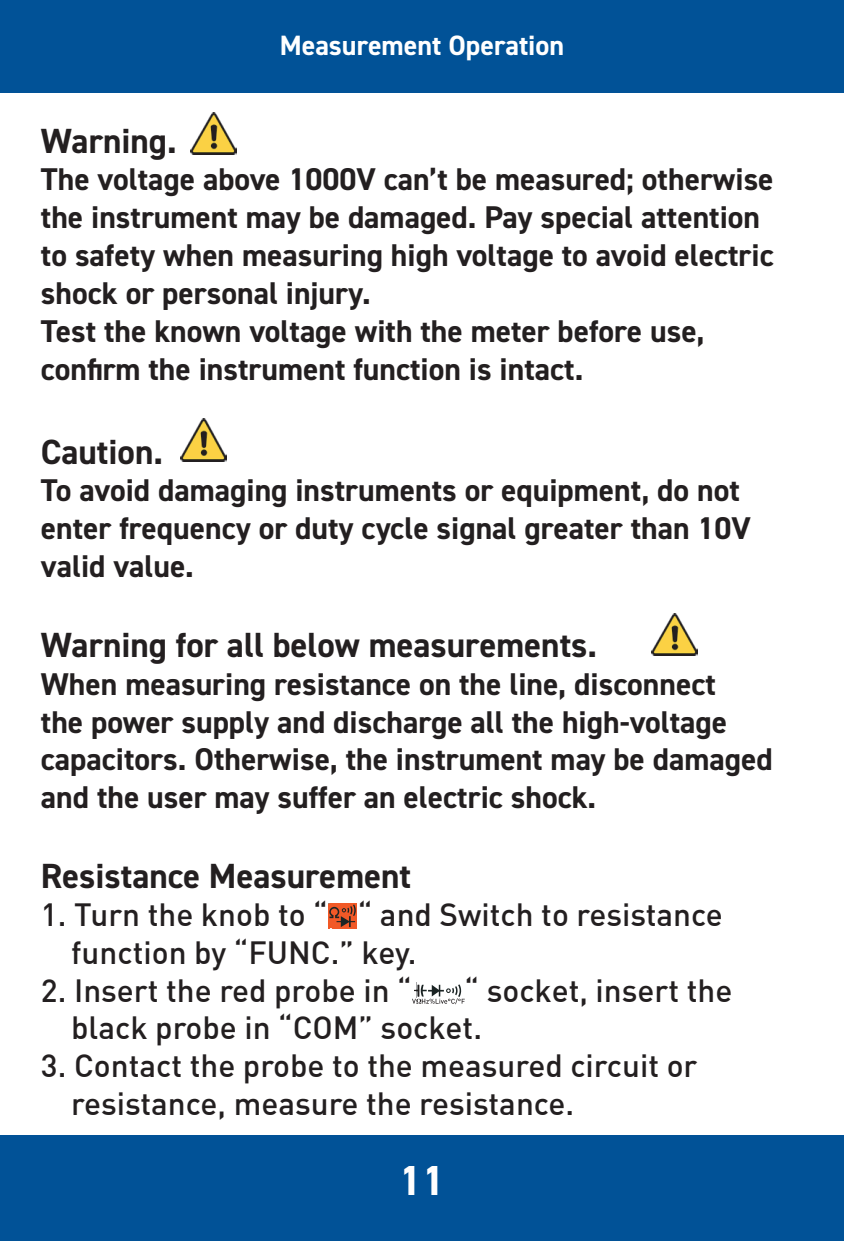
<style>
.page{position:relative;width:844px;height:1241px;background:#fff}
.page>*{position:absolute;margin:0;border:0;box-sizing:border-box;transform-origin:0 0}
.t1{font:700 42px "DIN2014";color:#fff}
.t2{font:700 35px "DIN2014";color:#231f20}
.t3{font:700 31.5px/37.8px "DIN2014";color:#231f20}
.t4{font:500 31.5px "DIN";color:#231f20}
.t5{font:700 28px "DIN2014";color:#fff}
</style>
<div class="page">
<div style="left:0;top:0;width:843px;height:93px;background:#015297"></div>
<div style="left:0;top:1135px;width:843px;height:105px;background:#015297"></div>
<img style="left:180px;top:419px;width:46px;height:42px">
<img style="left:191px;top:113px;width:45px;height:42px">
<img style="left:651px;top:613px;width:46px;height:42px">
<svg style="left:412px;top:984px;width:52px;height:20px"></svg>
<div style="left:328px;top:903px;width:29px;height:25px;background:#f15923"></div>
<svg style="left:328px;top:903px;width:28px;height:25px"></svg>
<p class="t5" style="left:279px;top:27px;width:286px">Measurement Operation</p>
<p class="t2" style="left:41px;top:117px;width:137px">Warning.</p>
<p class="t3" style="left:41px;top:160px;width:734px">The voltage above 1000V can’t be measured; otherwise the instrument may be damaged. Pay special attention to safety when measuring high voltage to avoid electric shock or personal injury.</p>
<p class="t3" style="left:41px;top:311px;width:665px">Test the known voltage with the meter before use,</p>
<p class="t3" style="left:41px;top:349px;width:543px">confirm the instrument function is intact.</p>
<p class="t2" style="left:41px;top:428px;width:124px">Caution.</p>
<p class="t3" style="left:41px;top:471px;width:711px">To avoid damaging instruments or equipment, do not enter frequency or duty cycle signal greater than 10V valid value.</p>
<p class="t2" style="left:41px;top:621px;width:557px">Warning for all below measurements.</p>
<p class="t3" style="left:41px;top:664px;width:733px">When measuring resistance on the line, disconnect<br>the power supply and discharge all the high-voltage capacitors. Otherwise, the instrument may be damaged and the user may suffer an electric shock.</p>
<p class="t2" style="left:41px;top:852px;width:371px">Resistance Measurement</p>
<p class="t4" style="left:41px;top:894px;width:683px">1. Turn the knob to “ “ and Switch to resistance</p>
<p class="t4" style="left:71px;top:932px;width:347px">function by “FUNC.” key.</p>
<p class="t4" style="left:41px;top:969px;width:372px">2. Insert the red probe in “</p>
<p class="t4" style="left:464px;top:969px;width:269px">“ socket, insert the</p>
<p class="t4" style="left:71px;top:1007px;width:412px">black probe in “COM” socket.</p>
<p class="t4" style="left:41px;top:1045px;width:657px">3. Contact the probe to the measured circuit or</p>
<p class="t4" style="left:71px;top:1083px;width:504px">resistance, measure the resistance.</p>
<p class="t1" style="left:399px;top:1152px;width:47px">11</p>
</div>
